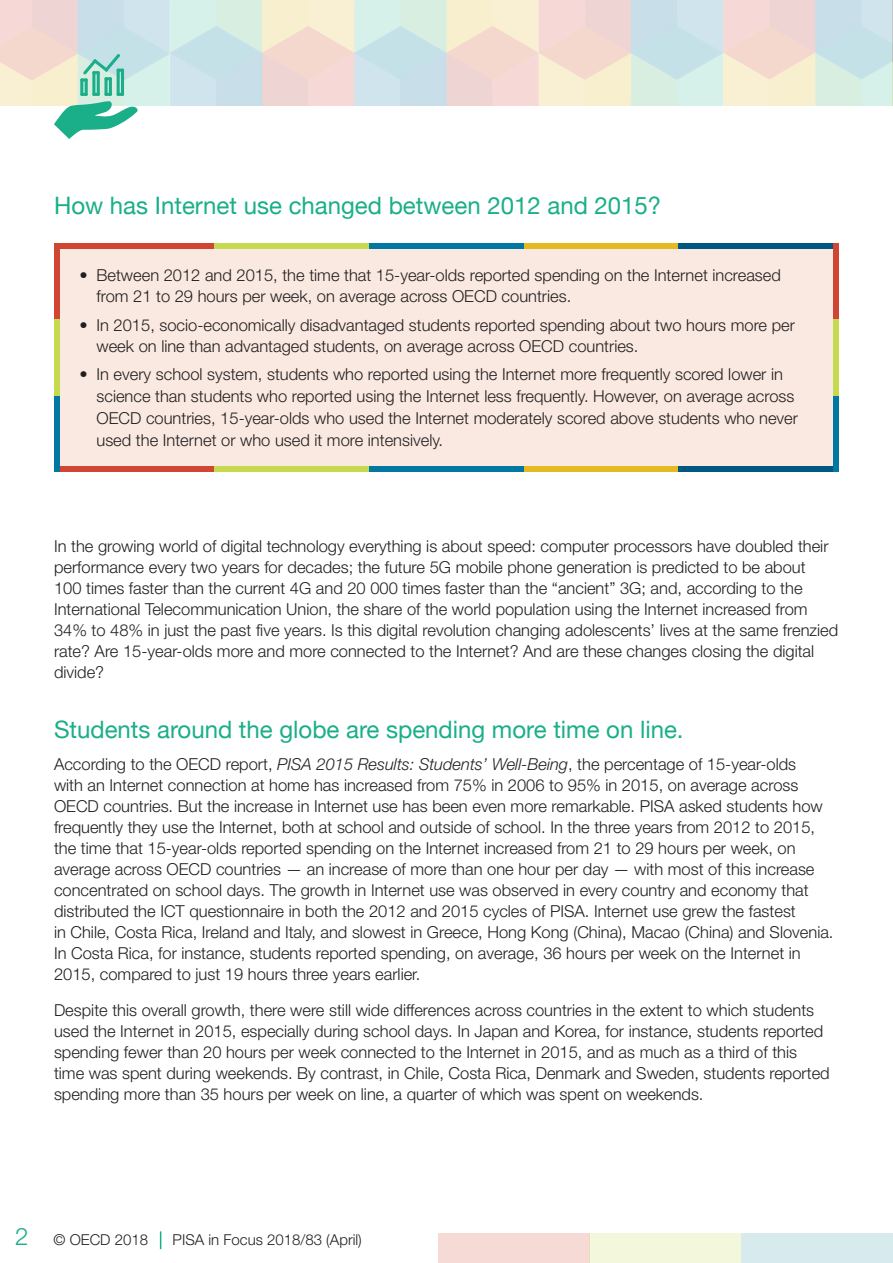
<style>
.page{position:relative;width:893px;height:1263px;background:#fff}
.page>*{position:absolute;margin:0;border:0;box-sizing:border-box;transform-origin:0 0}
.titre_1{font:24px "Helvetica Neue";color:#1aaf89}
.txt{font:300 16.5px/21px "Helvetica Neue LT Std";color:#231f20}
.t1{font:300 15px "Helvetica Neue LT Std";color:#231f20}
.s1{font-style:italic}
.s2{font-size:24px;color:#1aaf89}
</style>
<div class="page">
<div style="left:438px;top:1233px;width:151px;height:30px;background:#f6dad6"></div>
<div style="left:589px;top:1233px;width:152px;height:30px;background:#f3f7dc"></div>
<div style="left:741px;top:1233px;width:152px;height:30px;background:#d7eaee"></div>
<hr style="left:892px;top:1233px;width:1px;height:30px;background:#e6ba21">
<img style="left:0;top:0;width:893px;height:105px">
<svg style="left:160px;top:1231px;width:1px;height:18px"></svg>
<hr style="left:85px;top:78px;width:3px;height:18px;background:#1aaf89;border-radius:2px">
<hr style="left:80px;top:78px;width:3px;height:18px;background:#1aaf89;border-radius:2px">
<hr style="left:97px;top:71px;width:3px;height:25px;background:#1aaf89;border-radius:2px">
<hr style="left:92px;top:71px;width:3px;height:25px;background:#1aaf89;border-radius:2px">
<hr style="left:109px;top:77px;width:3px;height:19px;background:#1aaf89;border-radius:2px">
<svg style="left:104px;top:77px;width:4px;height:19px"></svg>
<hr style="left:121px;top:69px;width:3px;height:27px;background:#1aaf89;border-radius:2px">
<hr style="left:117px;top:69px;width:3px;height:27px;background:#1aaf89;border-radius:2px">
<svg style="left:54px;top:93px;width:84px;height:46px"></svg>
<svg style="left:80px;top:54px;width:44px;height:28px"></svg>
<div style="left:54px;top:247px;width:785px;height:222px;background:#f9e9e0"></div>
<div style="left:59px;top:466px;width:155px;height:6px;background:#d14533"></div>
<div style="left:214px;top:466px;width:155px;height:6px;background:#c7d94f"></div>
<div style="left:369px;top:466px;width:155px;height:6px;background:#0078a1"></div>
<div style="left:524px;top:466px;width:154px;height:6px;background:#e3ba21"></div>
<div style="left:678px;top:466px;width:155px;height:6px;background:#005782"></div>
<div style="left:60px;top:243px;width:154px;height:6px;background:#d14533"></div>
<div style="left:214px;top:243px;width:155px;height:6px;background:#c7d94f"></div>
<div style="left:369px;top:243px;width:155px;height:6px;background:#0078a1"></div>
<div style="left:524px;top:243px;width:155px;height:6px;background:#e3ba21"></div>
<div style="left:679px;top:243px;width:154px;height:6px;background:#005782"></div>
<div style="left:54px;top:243px;width:6px;height:77px;background:#d14533"></div>
<div style="left:54px;top:320px;width:6px;height:76px;background:#c7d94f"></div>
<div style="left:54px;top:396px;width:6px;height:76px;background:#0078a1"></div>
<div style="left:833px;top:243px;width:6px;height:77px;background:#d14533"></div>
<div style="left:833px;top:320px;width:6px;height:76px;background:#c7d94f"></div>
<div style="left:833px;top:396px;width:6px;height:76px;background:#0078a1"></div>
<p class="titre_1" style="left:54px;top:188px;width:609px">How has Internet use changed between 2012 and 2015?</p>
<p class="txt" style="left:97px;top:264px;width:686px;line-height:21.8px;text-indent:-17px">• Between 2012 and 2015, the time that 15-year-olds reported spending on the Internet increased from 21 to 29 hours per week, on average across OECD countries.</p>
<p class="txt" style="left:97px;top:313px;width:700px;line-height:21.8px;text-indent:-17px">• In 2015, socio-economically disadvantaged students reported spending about two hours more per week on line than advantaged students, on average across OECD countries.</p>
<p class="txt" style="left:97px;top:363px;width:703px;line-height:21.8px;text-indent:-17px">• In every school system, students who reported using the Internet more frequently scored lower in science than students who reported using the Internet less frequently. However, on average across OECD countries, 15-year-olds who used the Internet moderately scored above students who never used the Internet or who used it more intensively.</p>
<p class="txt" style="left:54px;top:535px;width:786px">In the growing world of digital technology everything is about speed: computer processors have doubled their performance every two years for decades; the future 5G mobile phone generation is predicted to be about<br>100 times faster than the current 4G and 20 000 times faster than the “ancient” 3G; and, according to the International Telecommunication Union, the share of the world population using the Internet increased from 34% to 48% in just the past five years. Is this digital revolution changing adolescents’ lives at the same frenzied rate? Are 15-year-olds more and more connected to the Internet? And are these changes closing the digital divide?</p>
<p class="titre_1" style="left:54px;top:713px;width:631px">Students around the globe are spending more time on line.</p>
<p class="txt" style="left:54px;top:753px;width:781px">According to the OECD report, <span class="s1">PISA 2015 Results: Students’ Well-Being</span>, the percentage of 15-year-olds<br>with an Internet connection at home has increased from 75% in 2006 to 95% in 2015, on average across OECD countries. But the increase in Internet use has been even more remarkable. PISA asked students how frequently they use the Internet, both at school and outside of school. In the three years from 2012 to 2015, the time that 15-year-olds reported spending on the Internet increased from 21 to 29 hours per week, on average across OECD countries — an increase of more than one hour per day — with most of this increase concentrated on school days. The growth in Internet use was observed in every country and economy that distributed the ICT questionnaire in both the 2012 and 2015 cycles of PISA. Internet use grew the fastest<br>in Chile, Costa Rica, Ireland and Italy, and slowest in Greece, Hong Kong (China), Macao (China) and Slovenia.<br>In Costa Rica, for instance, students reported spending, on average, 36 hours per week on the Internet in 2015, compared to just 19 hours three years earlier.</p>
<p class="txt" style="left:54px;top:999px;width:777px">Despite this overall growth, there were still wide differences across countries in the extent to which students used the Internet in 2015, especially during school days. In Japan and Korea, for instance, students reported spending fewer than 20 hours per week connected to the Internet in 2015, and as much as a third of this time was spent during weekends. By contrast, in Chile, Costa Rica, Denmark and Sweden, students reported spending more than 35 hours per week on line, a quarter of which was spent on weekends.</p>
<p class="t1" style="left:15px;top:1230px;width:134px"><span class="s2">2</span> © OECD 2018</p>
<p class="t1" style="left:173px;top:1230px;width:191px">PISA in Focus 2018/83 (April)</p>
</div>
